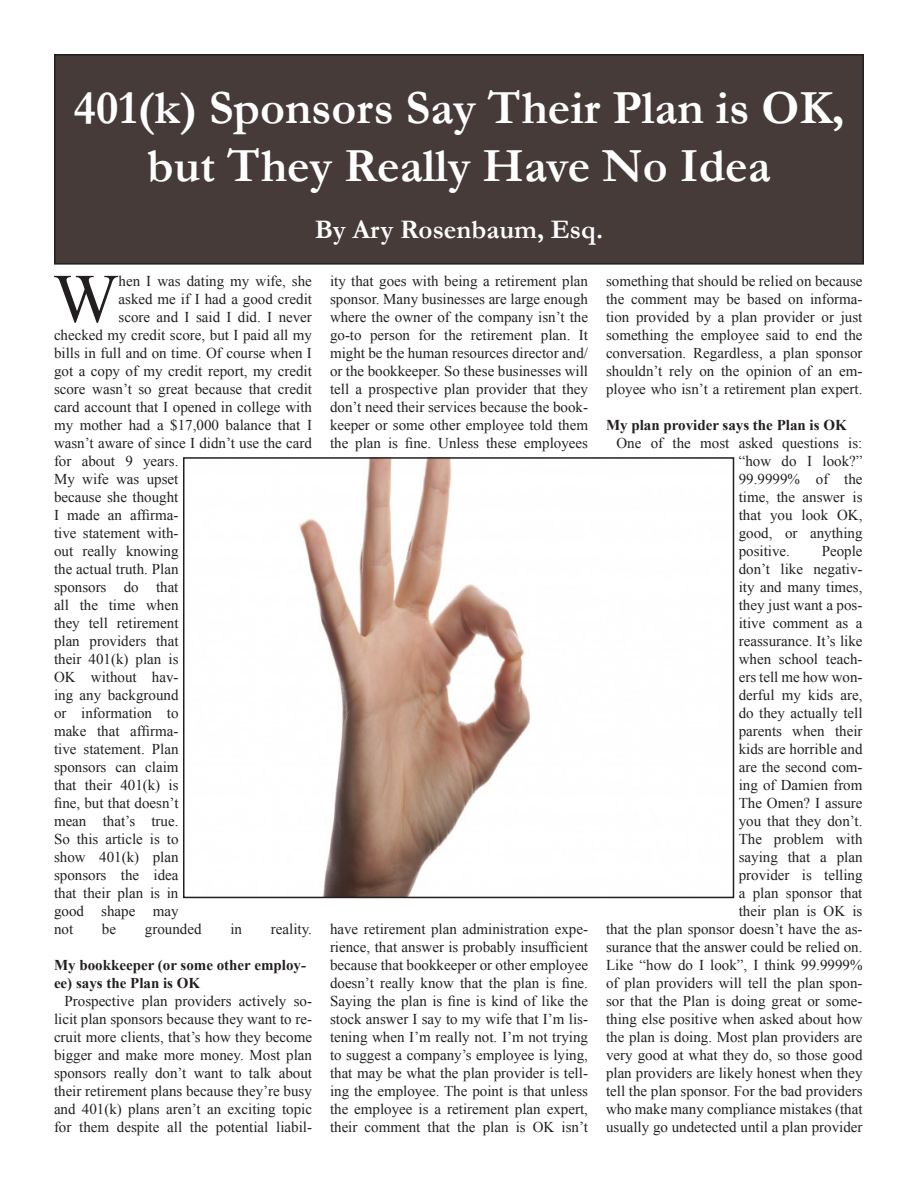
<style>
.page{position:relative;width:918px;height:1188px;background:#fff}
.page>*{position:absolute;margin:0;border:0;box-sizing:border-box;transform-origin:0 0}
.t1{font:69.3px "Times New Roman";color:#231f20}
.t2{font:700 48px/57.6px "Garamond";color:#fff;text-align:center}
.t3{font:700 27px "Garamond";color:#fff}
.t4{font:15px/18px "Times New Roman";color:#231f20;text-align:justify}
.t5{font:700 15px/18px "Times New Roman";color:#231f20}
</style>
<div class="page">
<div style="left:55px;top:55px;width:808px;height:209px;background:#473b3a"></div>
<div style="left:54px;top:54px;width:810px;height:211px;border:2px solid #231f20"></div>
<img style="left:299px;top:460px;width:232px;height:435px">
<div style="left:183px;top:457px;width:551px;height:441px;border:2px solid #231f20"></div>
<p class="t2" style="left:74px;top:78px;width:772px">401(k) Sponsors Say Their Plan is OK, but They Really Have No Idea</p>
<p class="t3" style="left:315px;top:213px;width:290px">By Ary Rosenbaum, Esq.</p>
<p class="t1" style="left:53px;top:252px;width:67px">W</p>
<p class="t4" style="left:119px;top:272px;width:195px">hen I was dating my wife, she</p>
<p class="t4" style="left:330px;top:272px;width:260px">ity that goes with being a retirement plan sponsor. Many businesses are large enough where the owner of the company isn’t the go-to person for the retirement plan. It might be the human resources director and/ or the bookkeeper. So these businesses will tell a prospective plan provider that they don’t need their services because the book&shy;keeper or some other employee told them the plan is fine. Unless these employees</p>
<p class="t4" style="left:606px;top:272px;width:258px">something that should be relied on because the comment may be based on informa&shy;tion provided by a plan provider or just something the employee said to end the conversation. Regardless, a plan sponsor shouldn’t rely on the opinion of an em&shy;ployee who isn’t a retirement plan expert.</p>
<p class="t5" style="left:606px;top:415px;width:242px">My plan provider says the Plan is OK</p>
<p class="t4" style="left:739px;top:434px;width:125px;text-indent:-122px">One of the most asked questions is: “how do I look?” 99.9999% of the time, the answer is that you look OK, good, or anything positive.</p>
<p class="t4" style="left:119px;top:290px;width:195px">asked me if I had a good credit</p>
<p class="t4" style="left:119px;top:308px;width:195px">score and I said I did. I never</p>
<p class="t4" style="left:54px;top:326px;width:260px">checked my credit score, but I paid all my</p>
<p class="t4" style="left:54px;top:344px;width:259px">bills in full and on time. Of course when I</p>
<p class="t4" style="left:54px;top:362px;width:259px">got a copy of my credit report, my credit</p>
<p class="t4" style="left:54px;top:380px;width:260px">score wasn’t so great because that credit</p>
<p class="t4" style="left:54px;top:398px;width:260px">card account that I opened in college with</p>
<p class="t4" style="left:54px;top:416px;width:260px">my mother had a $17,000 balance that I</p>
<p class="t4" style="left:54px;top:434px;width:259px">wasn’t aware of since I didn’t use the card</p>
<p class="t4" style="left:54px;top:452px;width:126px">for about 9 years.</p>
<p class="t4" style="left:54px;top:470px;width:126px">My wife was upset</p>
<p class="t4" style="left:54px;top:488px;width:126px">because she thought</p>
<p class="t4" style="left:54px;top:506px;width:126px">I made an affirma-</p>
<p class="t4" style="left:54px;top:524px;width:126px">tive statement with-</p>
<p class="t4" style="left:54px;top:542px;width:126px">out really knowing</p>
<p class="t4" style="left:54px;top:560px;width:126px">the actual truth. Plan</p>
<p class="t4" style="left:54px;top:578px;width:126px">sponsors do that</p>
<p class="t4" style="left:54px;top:596px;width:126px">all the time when</p>
<p class="t4" style="left:54px;top:614px;width:126px">they tell retirement</p>
<p class="t4" style="left:54px;top:632px;width:126px">plan providers that</p>
<p class="t4" style="left:54px;top:650px;width:126px">their 401(k) plan is</p>
<p class="t4" style="left:54px;top:668px;width:126px">OK without hav-</p>
<p class="t4" style="left:54px;top:686px;width:126px">ing any background</p>
<p class="t4" style="left:54px;top:704px;width:126px">or information to</p>
<p class="t4" style="left:54px;top:722px;width:126px">make that affirma-</p>
<p class="t4" style="left:54px;top:740px;width:126px">tive statement. Plan</p>
<p class="t4" style="left:54px;top:758px;width:126px">sponsors can claim</p>
<p class="t4" style="left:54px;top:776px;width:126px">that their 401(k) is</p>
<p class="t4" style="left:54px;top:794px;width:126px">fine, but that doesn’t</p>
<p class="t4" style="left:54px;top:812px;width:126px">mean that’s true.</p>
<p class="t4" style="left:54px;top:830px;width:126px">So this article is to</p>
<p class="t4" style="left:54px;top:848px;width:126px">show 401(k) plan</p>
<p class="t4" style="left:54px;top:866px;width:126px">sponsors the idea</p>
<p class="t4" style="left:54px;top:884px;width:126px">that their plan is in</p>
<p class="t4" style="left:54px;top:902px;width:126px">good shape may</p>
<p class="t4" style="left:54px;top:920px;width:21px">not</p>
<p class="t4" style="left:102px;top:920px;width:16px">be</p>
<p class="t4" style="left:145px;top:920px;width:58px">grounded</p>
<p class="t4" style="left:230px;top:920px;width:13px">in</p>
<p class="t4" style="left:271px;top:920px;width:43px">reality.</p>
<p class="t5" style="left:54px;top:955px;width:254px">My bookkeeper (or some other employ&shy;ee) says the Plan is OK</p>
<p class="t4" style="left:54px;top:992px;width:260px;text-indent:10px">Prospective plan providers actively so&shy;licit plan sponsors because they want to re&shy;cruit more clients, that’s how they become bigger and make more money. Most plan sponsors really don’t want to talk about their retirement plans because they’re busy and 401(k) plans aren’t an exciting topic for them despite all the potential liabil-</p>
<p class="t4" style="left:606px;top:542px;width:258px;text-align:right">People<br>don’t like negativ-<br>ity and many times,<br>they just want a pos-<br>itive comment as a<br>reassurance. It’s like<br>when school teach-<br>ers tell me how won-<br>derful my kids are,<br>do they actually tell<br>parents when their<br>kids are horrible and<br>are the second com-<br>ing of Damien from<br>The Omen? I assure<br>you that they don’t.<br>The problem with<br>saying that a plan<br>provider is telling<br>a plan sponsor that<br>their plan is OK is<br>that the plan sponsor doesn’t have the as&shy;surance that the answer could be relied on.<br>Like “how do I look”, I think 99.9999% of plan providers will tell the plan spon&shy;sor that the Plan is doing great or some&shy;thing else positive when asked about how the plan is doing. Most plan providers are very good at what they do, so those good plan providers are likely honest when they tell the plan sponsor. For the bad providers who make many compliance mistakes (that usually go undetected until a plan provider</p>
<p class="t4" style="left:330px;top:920px;width:260px">have retirement plan administration expe&shy;rience, that answer is probably insufficient because that bookkeeper or other employee doesn’t really know that the plan is fine.<br>Saying the plan is fine is kind of like the stock answer I say to my wife that I’m lis&shy;tening when I’m really not. I’m not trying to suggest a company’s employee is lying, that may be what the plan provider is tell&shy;ing the employee. The point is that unless the employee is a retirement plan expert, their comment that the plan is OK isn’t</p>
</div>
